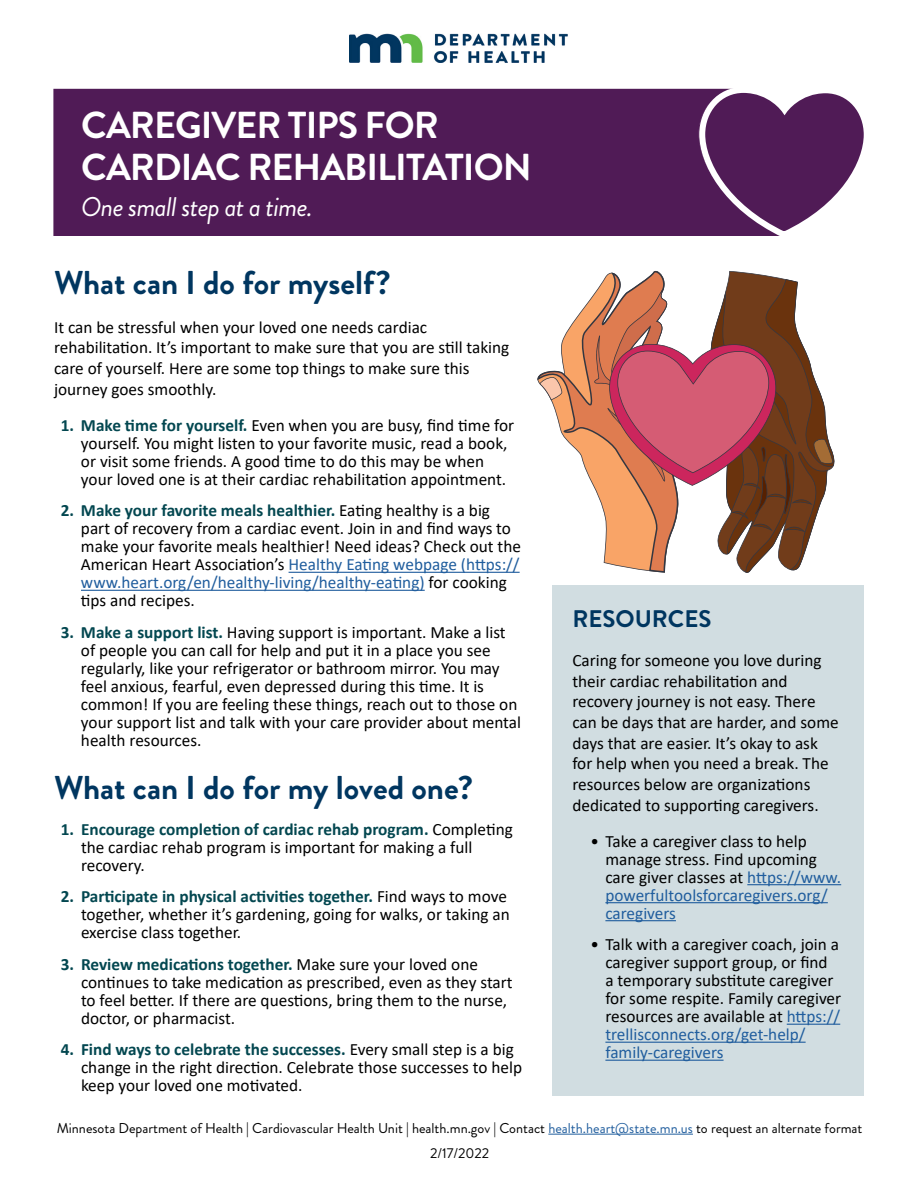
<style>
.page{position:relative;width:918px;height:1188px;background:#fff}
.page>*{position:absolute;margin:0;border:0;box-sizing:border-box;transform-origin:0 0}
.t1{font:700 37.5px/42px "Brandon Grotesque";letter-spacing:-.025em;color:#fff}
.t2{font:700 33px "Brandon Grotesque";color:#003660}
.t3{font:italic 27px "Brandon Grotesque";letter-spacing:-.025em;color:#fff}
.t4{font:700 24px "Brandon Grotesque";color:#003660}
.t5{font:17.25px/18px "Calibri";color:#000}
.t6{font:14.25px "Brandon Grotesque";color:#000}
.s1{font-weight:700;color:#034750}
.s2{color:#215e9e}
</style>
<div class="page">
<hr style="left:548px;top:1134px;width:145px;height:1px;background:#215e9e">
<hr style="left:289px;top:572px;width:231px;height:1px;background:#215e9e">
<hr style="left:81px;top:590px;width:344px;height:1px;background:#215e9e">
<img style="left:350px;top:33px;width:218px;height:30px">
<svg style="left:537px;top:270px;width:298px;height:303px"></svg>
<div style="left:552px;top:585px;width:312px;height:511px;background:#d1dde1"></div>
<hr style="left:747px;top:884px;width:94px;height:1px;background:#215e9e">
<hr style="left:605px;top:902px;width:223px;height:1px;background:#215e9e">
<hr style="left:605px;top:920px;width:71px;height:1px;background:#215e9e">
<hr style="left:787px;top:1024px;width:53px;height:1px;background:#215e9e">
<hr style="left:605px;top:1042px;width:201px;height:1px;background:#215e9e">
<hr style="left:605px;top:1060px;width:119px;height:1px;background:#215e9e">
<div style="left:53px;top:89px;width:643px;height:147px;background:#501b56"></div>
<svg style="left:696px;top:88px;width:168px;height:148px"></svg>
<h1 class="t1" style="left:81px;top:105px;width:452px">CAREGIVER TIPS FOR<br>CARDIAC REHABILITATION</h1>
<p class="t3" style="left:81px;top:188px;width:233px">One small step at a time.</p>
<h2 class="t2" style="left:54px;top:260px;width:338px">What can I do for myself?</h2>
<p class="t5" style="left:54px;top:316px;width:457px;line-height:20.7px">It can be stressful when your loved one needs cardiac rehabilitation. It’s important to make sure that you are still taking care of yourself. Here are some top things to make sure this journey goes smoothly.</p>
<p class="t5" style="left:81px;top:416px;width:435px;text-indent:-20px"><span class="s1">1. Make time for yourself.</span> Even when you are busy, find time for yourself. You might listen to your favorite music, read a book, or visit some friends. A good time to do this may be when your loved one is at their cardiac rehabilitation appointment.</p>
<p class="t5" style="left:81px;top:501px;width:442px;text-indent:-20px"><span class="s1">2. Make your favorite meals healthier.</span> Eating healthy is a big part of recovery from a cardiac event. Join in and find ways to make your favorite meals healthier! Need ideas? Check out the American Heart Association’s <span class="s2">Healthy Eating webpage (https:// www.heart.org/en/healthy-living/healthy-eating)</span> for cooking tips and recipes.</p>
<p class="t5" style="left:81px;top:623px;width:442px;text-indent:-20px"><span class="s1">3. Make a support list.</span> Having support is important. Make a list of people you can call for help and put it in a place you see regularly, like your refrigerator or bathroom mirror. You may feel anxious, fearful, even depressed during this time. It is common! If you are feeling these things, reach out to those on your support list and talk with your care provider about mental health resources.</p>
<h2 class="t2" style="left:54px;top:765px;width:420px">What can I do for my loved one?</h2>
<p class="t5" style="left:81px;top:820px;width:433px;text-indent:-20px"><span class="s1">1. Encourage completion of cardiac rehab program.</span> Completing the cardiac rehab program is important for making a full recovery.</p>
<p class="t5" style="left:81px;top:887px;width:430px;text-indent:-20px"><span class="s1">2. Participate in physical activities together.</span> Find ways to move together, whether it’s gardening, going for walks, or taking an exercise class together.</p>
<p class="t5" style="left:81px;top:955px;width:433px;text-indent:-20px"><span class="s1">3. Review medications together.</span> Make sure your loved one continues to take medication as prescribed, even as they start to feel better. If there are questions, bring them to the nurse, doctor, or pharmacist.</p>
<p class="t5" style="left:81px;top:1040px;width:443px;text-indent:-20px"><span class="s1">4. Find ways to celebrate the successes.</span> Every small step is a big change in the right direction. Celebrate those successes to help keep your loved one motivated.</p>
<h3 class="t4" style="left:572px;top:602px;width:141px">RESOURCES</h3>
<p class="t5" style="left:572px;top:649px;width:268px;line-height:20.7px">Caring for someone you love during their cardiac rehabilitation and recovery journey is not easy. There can be days that are harder, and some days that are easier. It’s okay to ask for help when you need a break. The resources below are organizations dedicated to supporting caregivers.</p>
<p class="t5" style="left:605px;top:832px;width:237px;text-indent:-15px">• Take a caregiver class to help manage stress. Find upcoming care giver classes at <span class="s2">https://www. powerfultoolsforcaregivers.org/ caregivers</span></p>
<p class="t5" style="left:605px;top:935px;width:237px;text-indent:-15px">• Talk with a caregiver coach, join a caregiver support group, or find<br>a temporary substitute caregiver for some respite. Family caregiver resources are available at <span class="s2">https:// trellisconnects.org/get-help/ family-caregivers</span></p>
<p class="t6" style="left:57px;top:1118px;width:807px">Minnesota Department of Health | Cardiovascular Health Unit | health.mn.gov | Contact <span class="s2">health.heart@state.mn.us</span> to request an alternate format</p>
<p class="t6" style="left:430px;top:1144px;width:61px">2/17/2022</p>
</div>
